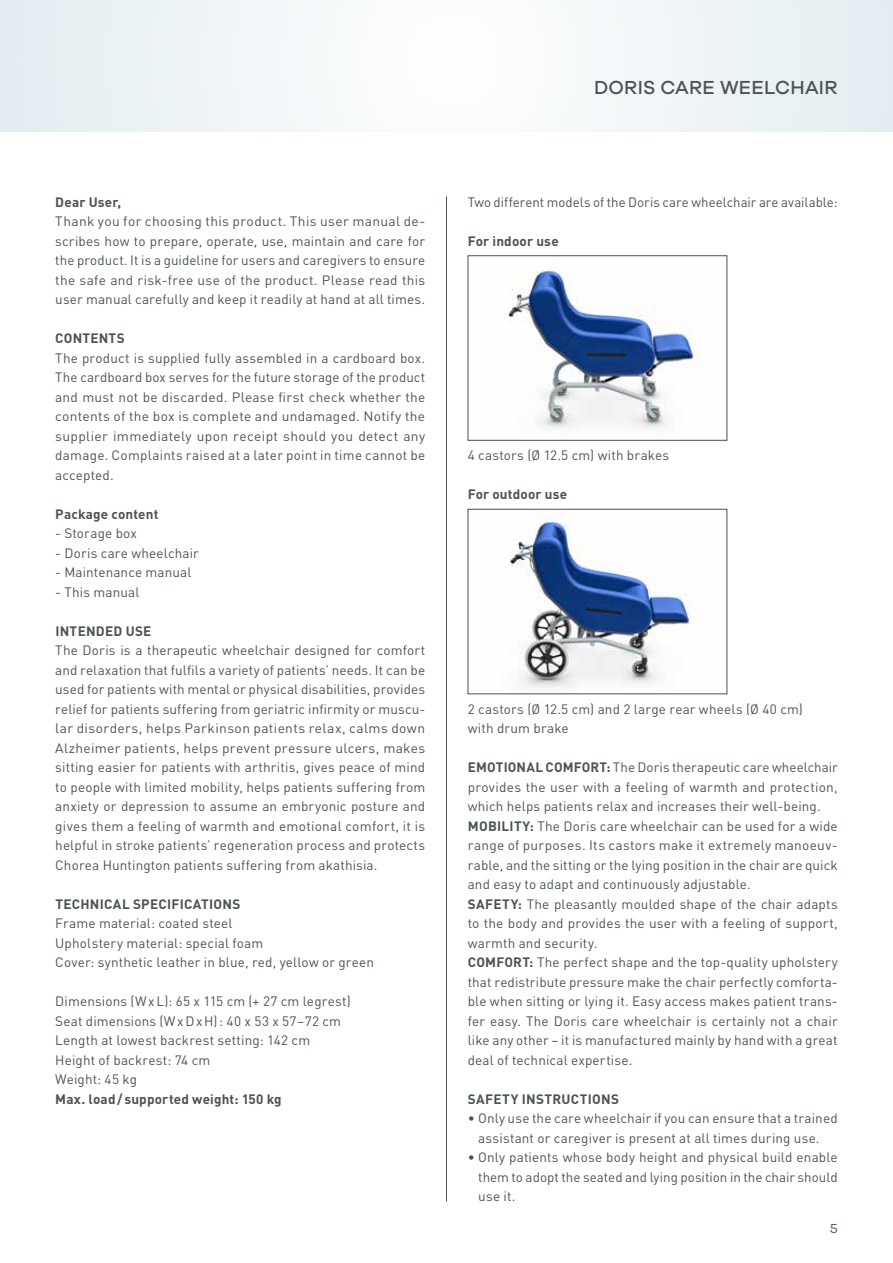
<style>
.page{position:relative;width:893px;height:1263px;background:#fff}
.page>*{position:absolute;margin:0;border:0;box-sizing:border-box;transform-origin:0 0}
.t1{font:500 19.5px "Galano";letter-spacing:.015em;color:#4c5356}
.t2{font:13.5px/19.5px "DIN Pro";letter-spacing:.01em;color:#4c5356;text-align:justify}
.t3{font:700 13.5px "DIN Pro";letter-spacing:.015em;color:#4c5356}
.t4{font:13.5px "Galano";color:#4c5356}
.s1{font-weight:700}
</style>
<div class="page">
<div style="left:0;top:0;width:893px;height:132px;background:#f0f5f7"></div>
<hr style="left:446px;top:196px;width:1px;height:1005px;background:#4c5356">
<img style="left:508px;top:270px;width:192px;height:159px">
<img style="left:510px;top:514px;width:181px;height:174px">
<p class="t3" style="left:55px;top:193px;width:68px">Dear User,</p>
<p class="t2" style="left:55px;top:211px;width:371px">Thank you for choosing this product. This user manual de&shy;scribes how to prepare, operate, use, maintain and care for the product. It is a guideline for users and caregivers to ensure the safe and risk-free use of the product. Please read this user manual carefully and keep it readily at hand at all times.</p>
<p class="t3" style="left:55px;top:329px;width:71px">CONTENTS</p>
<p class="t2" style="left:55px;top:347px;width:371px">The product is supplied fully assembled in a cardboard box.<br>The cardboard box serves for the future storage of the product and must not be discarded. Please first check whether the contents of the box is complete and undamaged. Notify the supplier immediately upon receipt should you detect any damage. Complaints raised at a later point in time cannot be accepted.</p>
<p class="t3" style="left:55px;top:505px;width:105px">Package content</p>
<p class="t2" style="left:55px;top:523px;width:83px">- Storage box</p>
<p class="t2" style="left:55px;top:542px;width:145px">- Doris care wheelchair</p>
<p class="t2" style="left:55px;top:562px;width:138px">- Maintenance manual</p>
<p class="t2" style="left:55px;top:581px;width:86px">- This manual</p>
<p class="t3" style="left:55px;top:622px;width:98px">INTENDED USE</p>
<p class="t2" style="left:55px;top:640px;width:371px">The Doris is a therapeutic wheelchair designed for comfort and relaxation that fulfils a variety of patients’ needs. It can be used for patients with mental or physical disabilities, provides relief for patients suffering from geriatric infirmity or muscu&shy;lar disorders, helps Parkinson patients relax, calms down Alzheimer patients, helps prevent pressure ulcers, makes sitting easier for patients with arthritis, gives peace of mind to people with limited mobility, helps patients suffering from anxiety or depression to assume an embryonic posture and gives them a feeling of warmth and emotional comfort, it is helpful in stroke patients’ regeneration process and protects Chorea Huntington patients suffering from akathisia.</p>
<p class="t3" style="left:55px;top:895px;width:187px">TECHNICAL SPECIFICATIONS</p>
<p class="t2" style="left:55px;top:913px;width:320px;text-align:left">Frame material: coated steel<br>Upholstery material: special foam<br>Cover: synthetic leather in blue, red, yellow or green</p>
<p class="t2" style="left:55px;top:991px;width:297px;text-align:left">Dimensions (WxL): 65 x 115 cm (+ 27 cm legrest)<br>Seat dimensions (WxDxH): 40 x 53 x 57–72 cm Length at lowest backrest setting: 142 cm Height of backrest: 74 cm<br>Weight: 45 kg</p>
<p class="t3" style="left:55px;top:1089px;width:228px">Max. load/supported weight: 150 kg</p>
<h1 class="t1" style="left:594px;top:76px;width:245px">DORIS CARE WEELCHAIR</h1>
<p class="t2" style="left:468px;top:191px;width:371px">Two different models of the Doris care wheelchair are available:</p>
<p class="t3" style="left:468px;top:232px;width:92px">For indoor use</p>
<p class="t2" style="left:468px;top:445px;width:203px">4 castors (Ø 12.5 cm) with brakes</p>
<p class="t3" style="left:468px;top:485px;width:101px">For outdoor use</p>
<p class="t2" style="left:468px;top:698px;width:337px">2 castors (Ø 12.5 cm) and 2 large rear wheels (Ø 40 cm) with drum brake</p>
<p class="t2" style="left:468px;top:757px;width:371px;text-align:left"><span class="s1">EMOTIONAL COMFORT:</span> The Doris therapeutic care wheelchair provides the user with a feeling of warmth and protection, which helps patients relax and increases their well-being.<br><span class="s1">MOBILITY:</span> The Doris care wheelchair can be used for a wide range of purposes. Its castors make it extremely manoeuv&shy;rable, and the sitting or the lying position in the chair are quick and easy to adapt and continuously adjustable.<br><span class="s1">SAFETY:</span> The pleasantly moulded shape of the chair adapts to the body and provides the user with a feeling of support, warmth and security.<br><span class="s1">COMFORT:</span> The perfect shape and the top-quality upholstery that redistribute pressure make the chair perfectly comforta&shy;ble when sitting or lying it. Easy access makes patient trans&shy;fer easy. The Doris care wheelchair is certainly not a chair like any other – it is manufactured mainly by hand with a great deal of technical expertise.</p>
<p class="t3" style="left:468px;top:1089px;width:153px">SAFETY INSTRUCTIONS</p>
<p class="t2" style="left:468px;top:1108px;width:371px;text-align:center">• Only use the care wheelchair if you can ensure that a trained assistant or caregiver is present at all times during use.</p>
<p class="t2" style="left:478px;top:1147px;width:361px;text-indent:-11px">• Only patients whose body height and physical build enable them to adopt the seated and lying position in the chair should use it.</p>
<p class="t4" style="left:830px;top:1220px;width:9px">5</p>
</div>
